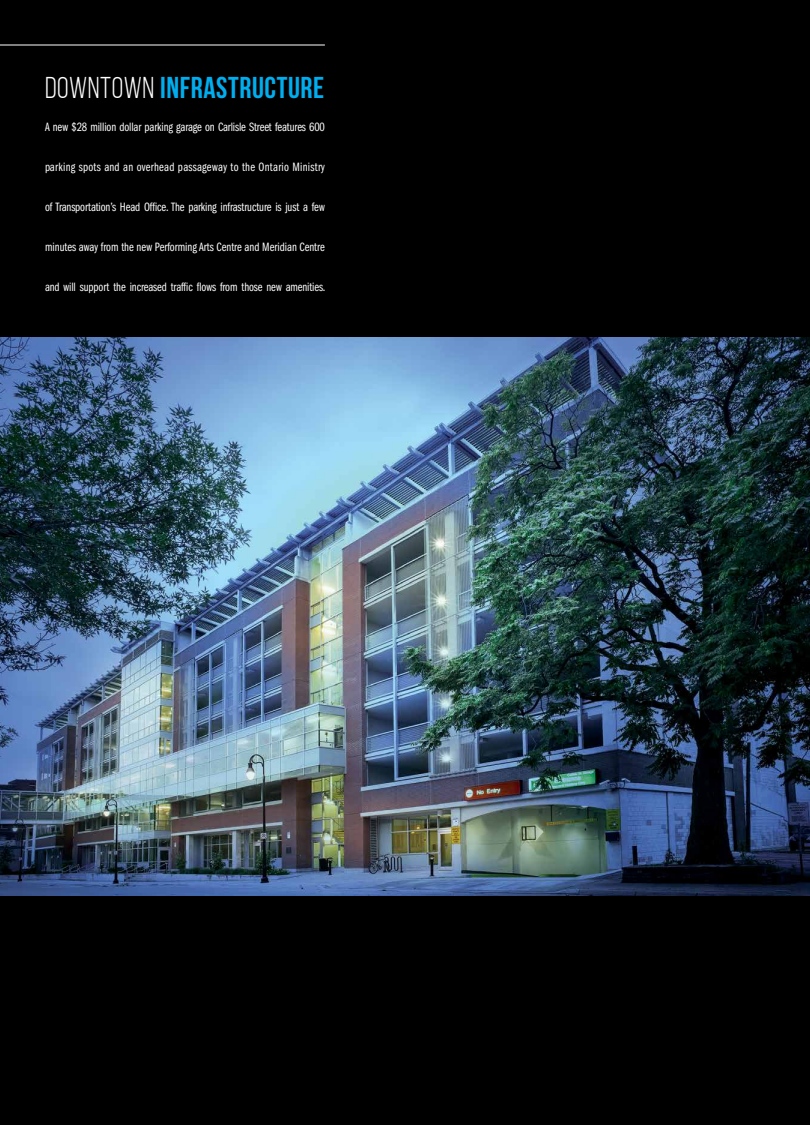
<style>
.page{position:relative;width:810px;height:1125px;background:#000}
.page>*{position:absolute;margin:0;border:0;box-sizing:border-box;transform-origin:0 0}
.t1{font:700 30px "Bebas Neue";letter-spacing:.02em;color:#00aeef}
.t2{font:12.5px "Franklin Gothic Book Cmpr";letter-spacing:-.01em;color:#fff}
.t3{font:12.5px "Franklin Gothic Book Cmpr";letter-spacing:.02em;color:#fff}
.s1{font-weight:400;color:#fff}
</style>
<div class="page">
<img style="left:0;top:337px;width:810px;height:558px">
<hr style="left:0;top:45px;width:325px;height:1px;background:#fff">
<h1 class="t1" style="left:45px;top:75px;width:281px"><span class="s1">DOWNTOWN</span> INFRASTRUCTURE</h1>
<p class="t2" style="left:45px;top:120px;width:281px">A new $28 million dollar parking garage on Carlisle Street features 600</p>
<p class="t3" style="left:45px;top:160px;width:281px">parking spots and an overhead passageway to the Ontario Ministry</p>
<p class="t2" style="left:45px;top:200px;width:281px">of Transportation’s Head Office. The parking infrastructure is just a few</p>
<p class="t2" style="left:45px;top:240px;width:281px">minutes away from the new Performing Arts Centre and Meridian Centre</p>
<p class="t2" style="left:45px;top:280px;width:282px">and will support the increased traffic flows from those new amenities.</p>
</div>
